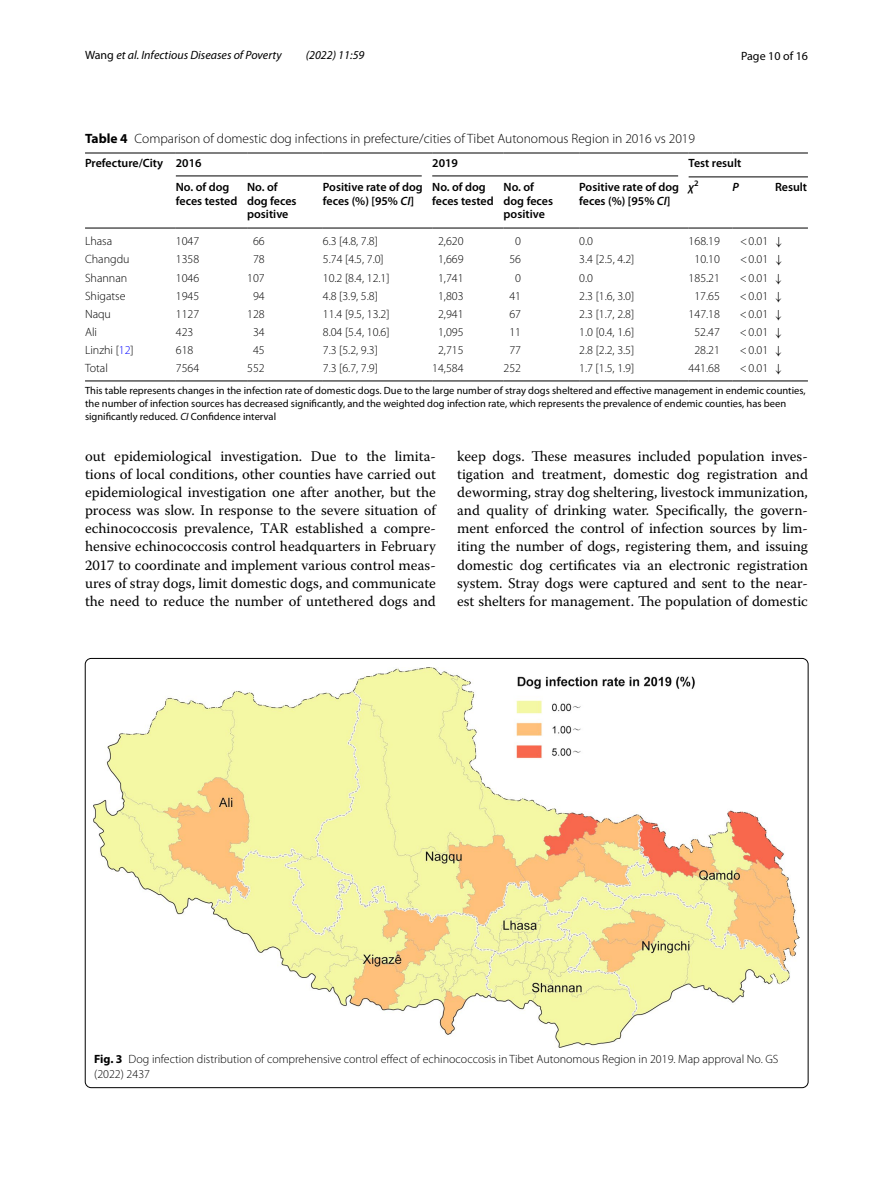
<style>
.page{position:relative;width:893px;height:1187px;background:#fff}
.page>*{position:absolute;margin:0;border:0;box-sizing:border-box;transform-origin:0 0}
.t1{font:14.7px/18px "Warnock Pro";color:#000;text-align:justify}
.t2{font:300 13.5px "Myriad Pro";color:#000}
.t3{font:300 12px/15px "Myriad Pro";color:#000}
.t4{font:600 12px/13.5px "Myriad Pro";color:#000}
.t5{font:italic 12px "Myriad Pro";color:#000}
.t6{font:12px "Myriad Pro";color:#000}
.t7{font:italic 600 12px "Myriad Pro";color:#000}
.t8{font:10.5px/12.8px "Myriad Pro";color:#000}
.s1{font-style:normal}
.s2{font-weight:700}
.s3{font-style:italic}
.s4{font-family:"MTSY";font-weight:400}
.s5{color:#00f}
</style>
<div class="page">
<hr style="left:85px;top:153px;width:91px;height:1px;background:#000">
<hr style="left:85px;top:228px;width:91px;height:1px;background:#000">
<hr style="left:176px;top:153px;width:71px;height:1px;background:#000">
<hr style="left:247px;top:153px;width:76px;height:1px;background:#000">
<hr style="left:323px;top:153px;width:109px;height:1px;background:#000">
<hr style="left:432px;top:153px;width:72px;height:1px;background:#000">
<hr style="left:504px;top:153px;width:75px;height:1px;background:#000">
<hr style="left:579px;top:153px;width:110px;height:1px;background:#000">
<hr style="left:689px;top:153px;width:44px;height:1px;background:#000">
<hr style="left:733px;top:153px;width:42px;height:1px;background:#000">
<hr style="left:775px;top:153px;width:33px;height:1px;background:#000">
<hr style="left:176px;top:228px;width:71px;height:1px;background:#000">
<hr style="left:247px;top:228px;width:76px;height:1px;background:#000">
<hr style="left:323px;top:228px;width:109px;height:1px;background:#000">
<hr style="left:432px;top:228px;width:72px;height:1px;background:#000">
<hr style="left:504px;top:228px;width:75px;height:1px;background:#000">
<hr style="left:579px;top:228px;width:110px;height:1px;background:#000">
<hr style="left:689px;top:228px;width:44px;height:1px;background:#000">
<hr style="left:733px;top:228px;width:42px;height:1px;background:#000">
<hr style="left:775px;top:228px;width:33px;height:1px;background:#000">
<hr style="left:85px;top:380px;width:91px;height:1px;background:#000">
<hr style="left:176px;top:380px;width:71px;height:1px;background:#000">
<hr style="left:247px;top:380px;width:76px;height:1px;background:#000">
<hr style="left:323px;top:380px;width:109px;height:1px;background:#000">
<hr style="left:432px;top:380px;width:72px;height:1px;background:#000">
<hr style="left:504px;top:380px;width:75px;height:1px;background:#000">
<hr style="left:579px;top:380px;width:110px;height:1px;background:#000">
<hr style="left:689px;top:380px;width:44px;height:1px;background:#000">
<hr style="left:733px;top:380px;width:42px;height:1px;background:#000">
<hr style="left:775px;top:380px;width:33px;height:1px;background:#000">
<hr style="left:176px;top:176px;width:246px;height:1px;background:#000">
<hr style="left:432px;top:176px;width:246px;height:1px;background:#000">
<hr style="left:689px;top:177px;width:119px;height:1px;background:#000">
<img style="left:94px;top:667px;width:706px;height:380px">
<p class="t5" style="left:85px;top:48px;width:198px"><span class="s1">Wang</span> et al. Infectious Diseases of Poverty</p>
<p class="t5" style="left:306px;top:48px;width:60px">(2022) 11:59</p>
<p class="t6" style="left:741px;top:48px;width:68px">Page 10 of 16</p>
<p class="t2" style="left:85px;top:131px;width:612px"><span class="s2">Table 4</span> Comparison of domestic dog infections in prefecture/cities of Tibet Autonomous Region in 2016 vs 2019</p>
<p class="t4" style="left:85px;top:156px;width:118px">Prefecture/City 2016</p>
<p class="t4" style="left:432px;top:156px;width:27px">2019</p>
<p class="t4" style="left:689px;top:156px;width:54px">Test result</p>
<p class="t4" style="left:176px;top:180px;width:63px">No. of dog feces tested</p>
<p class="t4" style="left:247px;top:180px;width:51px">No. of dog feces positive</p>
<p class="t4" style="left:323px;top:180px;width:101px">Positive rate of dog feces (%) [95% <span class="s3">CI</span>]</p>
<p class="t4" style="left:432px;top:180px;width:63px">No. of dog feces tested</p>
<p class="t4" style="left:504px;top:180px;width:51px">No. of dog feces positive</p>
<p class="t4" style="left:579px;top:180px;width:101px">Positive rate of dog feces (%) [95% <span class="s3">CI</span>]</p>
<p class="t7" style="left:689px;top:179px;width:11px">χ<sup>2</sup></p>
<p class="t7" style="left:733px;top:179px;width:8px">P</p>
<p class="t4" style="left:775px;top:180px;width:34px">Result</p>
<p class="t3" style="left:85px;top:234px;width:29px">Lhasa</p>
<p class="t3" style="left:176px;top:234px;width:25px">1047</p>
<p class="t3" style="left:253px;top:234px;width:13px">66</p>
<p class="t3" style="left:323px;top:234px;width:57px">6.3 [4.8, 7.8]</p>
<p class="t3" style="left:438px;top:234px;width:27px">2,620</p>
<p class="t3" style="left:515px;top:234px;width:7px">0</p>
<p class="t3" style="left:579px;top:234px;width:15px">0.0</p>
<p class="t3" style="left:689px;top:234px;width:33px">168.19</p>
<p class="t3" style="left:740px;top:234px;width:44px">&lt;0.01 <span class="s4">↓</span></p>
<p class="t3" style="left:85px;top:252px;width:46px">Changdu</p>
<p class="t3" style="left:176px;top:252px;width:25px">1358</p>
<p class="t3" style="left:253px;top:252px;width:13px">78</p>
<p class="t3" style="left:323px;top:252px;width:62px">5.74 [4.5, 7.0]</p>
<p class="t3" style="left:438px;top:252px;width:27px">1,669</p>
<p class="t3" style="left:509px;top:252px;width:13px">56</p>
<p class="t3" style="left:579px;top:252px;width:57px">3.4 [2.5, 4.2]</p>
<p class="t3" style="left:694px;top:252px;width:27px">10.10</p>
<p class="t3" style="left:740px;top:252px;width:44px">&lt;0.01 <span class="s4">↓</span></p>
<p class="t3" style="left:85px;top:270px;width:44px">Shannan</p>
<p class="t3" style="left:176px;top:270px;width:25px">1046</p>
<p class="t3" style="left:247px;top:270px;width:19px">107</p>
<p class="t3" style="left:323px;top:270px;width:68px">10.2 [8.4, 12.1]</p>
<p class="t3" style="left:438px;top:270px;width:27px">1,741</p>
<p class="t3" style="left:515px;top:270px;width:7px">0</p>
<p class="t3" style="left:579px;top:270px;width:15px">0.0</p>
<p class="t3" style="left:689px;top:270px;width:33px">185.21</p>
<p class="t3" style="left:740px;top:270px;width:44px">&lt;0.01 <span class="s4">↓</span></p>
<p class="t3" style="left:85px;top:288px;width:42px">Shigatse</p>
<p class="t3" style="left:176px;top:288px;width:25px">1945</p>
<p class="t3" style="left:253px;top:288px;width:13px">94</p>
<p class="t3" style="left:323px;top:288px;width:57px">4.8 [3.9, 5.8]</p>
<p class="t3" style="left:438px;top:288px;width:27px">1,803</p>
<p class="t3" style="left:509px;top:288px;width:13px">41</p>
<p class="t3" style="left:579px;top:288px;width:57px">2.3 [1.6, 3.0]</p>
<p class="t3" style="left:694px;top:288px;width:27px">17.65</p>
<p class="t3" style="left:740px;top:288px;width:44px">&lt;0.01 <span class="s4">↓</span></p>
<p class="t3" style="left:85px;top:306px;width:27px">Naqu</p>
<p class="t3" style="left:176px;top:306px;width:25px">1127</p>
<p class="t3" style="left:247px;top:306px;width:19px">128</p>
<p class="t3" style="left:323px;top:306px;width:68px">11.4 [9.5, 13.2]</p>
<p class="t3" style="left:438px;top:306px;width:27px">2,941</p>
<p class="t3" style="left:509px;top:306px;width:13px">67</p>
<p class="t3" style="left:579px;top:306px;width:57px">2.3 [1.7, 2.8]</p>
<p class="t3" style="left:689px;top:306px;width:33px">147.18</p>
<p class="t3" style="left:740px;top:306px;width:44px">&lt;0.01 <span class="s4">↓</span></p>
<p class="t3" style="left:85px;top:324px;width:14px">Ali</p>
<p class="t3" style="left:176px;top:324px;width:19px">423</p>
<p class="t3" style="left:253px;top:324px;width:13px">34</p>
<p class="t3" style="left:323px;top:324px;width:68px">8.04 [5.4, 10.6]</p>
<p class="t3" style="left:438px;top:324px;width:27px">1,095</p>
<p class="t3" style="left:509px;top:324px;width:13px">11</p>
<p class="t3" style="left:579px;top:324px;width:57px">1.0 [0.4, 1.6]</p>
<p class="t3" style="left:694px;top:324px;width:27px">52.47</p>
<p class="t3" style="left:740px;top:324px;width:44px">&lt;0.01 <span class="s4">↓</span></p>
<p class="t3" style="left:85px;top:343px;width:50px">Linzhi [<span class="s5">12</span>]</p>
<p class="t3" style="left:176px;top:343px;width:19px">618</p>
<p class="t3" style="left:253px;top:343px;width:13px">45</p>
<p class="t3" style="left:323px;top:343px;width:57px">7.3 [5.2, 9.3]</p>
<p class="t3" style="left:438px;top:343px;width:27px">2,715</p>
<p class="t3" style="left:509px;top:343px;width:13px">77</p>
<p class="t3" style="left:579px;top:343px;width:57px">2.8 [2.2, 3.5]</p>
<p class="t3" style="left:694px;top:343px;width:27px">28.21</p>
<p class="t3" style="left:740px;top:343px;width:44px">&lt;0.01 <span class="s4">↓</span></p>
<p class="t3" style="left:85px;top:361px;width:24px">Total</p>
<p class="t3" style="left:176px;top:361px;width:25px">7564</p>
<p class="t3" style="left:247px;top:361px;width:19px">552</p>
<p class="t3" style="left:323px;top:361px;width:57px">7.3 [6.7, 7.9]</p>
<p class="t3" style="left:432px;top:361px;width:33px">14,584</p>
<p class="t3" style="left:504px;top:361px;width:19px">252</p>
<p class="t3" style="left:579px;top:361px;width:57px">1.7 [1.5, 1.9]</p>
<p class="t3" style="left:689px;top:361px;width:33px">441.68</p>
<p class="t3" style="left:740px;top:361px;width:44px">&lt;0.01 <span class="s4">↓</span></p>
<p class="t8" style="left:85px;top:384px;width:722px">This table represents changes in the infection rate of domestic dogs. Due to the large number of stray dogs sheltered and effective management in endemic counties, the number of infection sources has decreased significantly, and the weighted dog infection rate, which represents the prevalence of endemic counties, has been significantly reduced. <span class="s3">CI</span> Confidence interval</p>
<p class="t1" style="left:85px;top:447px;width:352px">out epidemiological investigation. Due to the limita&shy;tions of local conditions, other counties have carried out epidemiological investigation one after another, but the process was slow. In response to the severe situation of echinococcosis prevalence, TAR established a compre&shy;hensive echinococcosis control headquarters in February 2017 to coordinate and implement various control meas&shy;ures of stray dogs, limit domestic dogs, and communicate the need to reduce the number of untethered dogs and</p>
<p class="t1" style="left:457px;top:447px;width:352px">keep dogs. These measures included population inves&shy;tigation and treatment, domestic dog registration and deworming, stray dog sheltering, livestock immunization, and quality of drinking water. Specifically, the govern&shy;ment enforced the control of infection sources by lim&shy;iting the number of dogs, registering them, and issuing domestic dog certificates via an electronic registration system. Stray dogs were captured and sent to the near&shy;est shelters for management. The population of domestic</p>
<p class="t3" style="left:94px;top:1051px;width:686px"><span class="s2">Fig. 3</span> Dog infection distribution of comprehensive control effect of echinococcosis in Tibet Autonomous Region in 2019. Map approval No. GS (2022) 2437</p>
</div>
